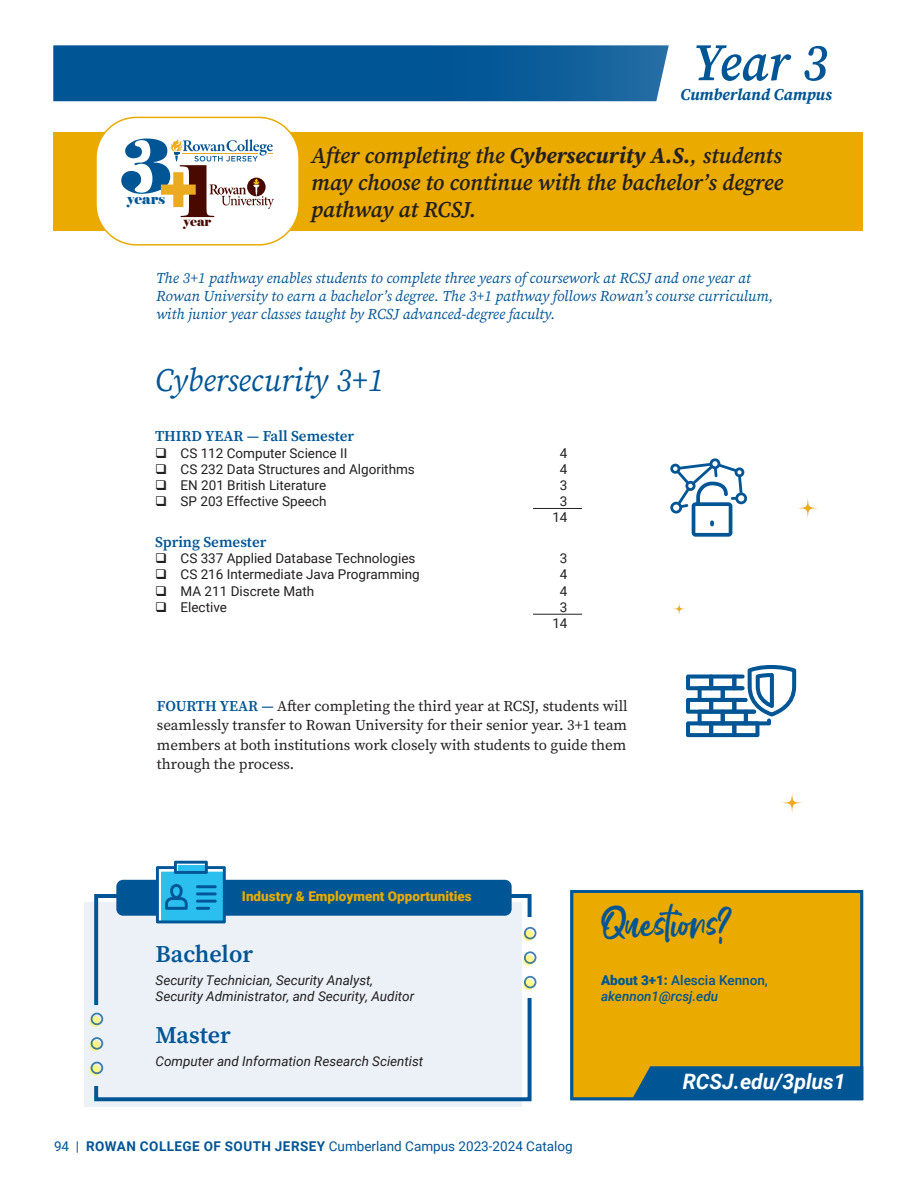
<style>
.page{position:relative;width:918px;height:1188px;background:#fff}
.page>*{position:absolute;margin:0;border:0;box-sizing:border-box;transform-origin:0 0}
.t1{font:73.5px "Elephant";color:#005595}
.t2{font:71.25px "Elephant";color:#480a00}
.t3{font:700 58.05px "AG Souvenir";color:#ebaa20}
.t4{font:46.5px "Suntowns";color:#005595}
._3_1_Program_Headline{font:italic 32.55px "Source Serif Pro";color:#005595;scale:.95 1}
.t5{font:600 24px "Source Serif Pro";color:#005595}
.L3-3_1_Continued_Title{font:italic 600 22.5px/27px "Source Serif Pro";letter-spacing:-.005em;color:#231f20;text-align:justify}
.t6{font:italic 700 21.3px "Roboto";color:#fff}
.t7{font:italic 700 16.5px "Source Serif Pro";color:#005595}
.t8{font:italic 15px/18px "Source Serif Pro";color:#005595}
.Total_Credits{font:15px/19.5px "Source Serif Pro";color:#231f20;text-align:justify}
._3a__Year_Semester_Subhead{font:600 15px "Source Serif Pro";color:#005595}
.t9{font:14.7px "Elephant";color:#005595}
._3b_Course_names{font:13.5px "Roboto";color:#231f20}
.t10{font:italic 13.5px/16.2px "Roboto";color:#231f20}
.t11{font:13.5px "Roboto";color:#005595}
.t12{font:italic 500 13.5px/16.2px "Roboto";color:#005595}
.t13{font:900 13.5px "Roboto";color:#eaaa00}
.total_credits_-_3_1{font:13.5px "Roboto";color:#231f20}
.t14{font:13.2px "Elephant";color:#480a00}
.s1{font-weight:700}
.s2{font-weight:600;color:#005595}
.s3{font-weight:900;font-style:normal}
.s4{font-style:normal}
</style>
<div class="page">
<svg style="left:781px;top:792px;width:22px;height:22px"></svg>
<svg style="left:797px;top:497px;width:22px;height:22px"></svg>
<svg style="left:672px;top:602px;width:14px;height:14px"></svg>
<div style="left:53px;top:132px;width:810px;height:99px;background:#eaaa00"></div>
<div style="left:96px;top:117px;width:203px;height:128px;background:#fff;border-radius:40px"></div>
<svg style="left:209px;top:178px;width:65px;height:31px"></svg>
<svg style="left:171px;top:139px;width:102px;height:23px"></svg>
<div style="left:95px;top:117px;width:205px;height:129px;border:2px solid #eaaa00;border-radius:40px"></div>
<svg style="left:696px;top:45px;width:131px;height:36px"></svg>
<svg style="left:53px;top:45px;width:616px;height:56px;background:#095b98"></svg>
<div style="left:85px;top:903px;width:437px;height:204px;background:#ecf1f7"></div>
<div style="left:94px;top:894px;width:438px;height:207px;border:4px solid #005595"></div>
<svg style="left:151px;top:879px;width:167px;height:1px"></svg>
<div style="left:523px;top:917px;width:16px;height:81px;background:#fff"></div>
<svg style="left:523px;top:930px;width:11px;height:11px"></svg>
<svg style="left:523px;top:955px;width:11px;height:11px"></svg>
<svg style="left:523px;top:979px;width:11px;height:11px"></svg>
<div style="left:524px;top:927px;width:12px;height:12px;border:2px solid #005595;border-radius:50%"></div>
<div style="left:524px;top:951px;width:12px;height:13px;border:2px solid #005595;border-radius:50%"></div>
<div style="left:524px;top:976px;width:12px;height:12px;border:2px solid #005595;border-radius:50%"></div>
<div style="left:86px;top:1005px;width:16px;height:80px;background:#ecf1f7"></div>
<svg style="left:90px;top:1016px;width:11px;height:11px"></svg>
<svg style="left:90px;top:1040px;width:11px;height:11px"></svg>
<svg style="left:90px;top:1065px;width:11px;height:11px"></svg>
<div style="left:91px;top:1013px;width:12px;height:12px;border:2px solid #005595;border-radius:50%"></div>
<div style="left:91px;top:1037px;width:12px;height:13px;border:2px solid #005595;border-radius:50%"></div>
<div style="left:91px;top:1062px;width:12px;height:12px;border:2px solid #005595;border-radius:50%"></div>
<div style="left:116px;top:880px;width:396px;height:36px;background:#005595;border-radius:7px"></div>
<svg style="left:156px;top:861px;width:70px;height:62px"></svg>
<div style="left:570px;top:890px;width:293px;height:210px;background:#eaaa00;border:3px solid #005595"></div>
<hr style="left:533px;top:508px;width:49px;height:1px;background:#231f20">
<hr style="left:533px;top:614px;width:49px;height:1px;background:#231f20">
<svg style="left:686px;top:665px;width:110px;height:72px"></svg>
<svg style="left:670px;top:458px;width:77px;height:79px"></svg>
<svg style="left:632px;top:1066px;width:232px;height:34px;background:#0b598e"></svg>
<h1 class="t1" style="left:120px;top:121px;width:54px">3</h1>
<p class="t9" style="left:127px;top:189px;width:40px">years</p>
<h2 class="t2" style="left:179px;top:147px;width:39px">1</h2>
<p class="t14" style="left:183px;top:213px;width:29px">year</p>
<h3 class="t3" style="left:159px;top:153px;width:40px">+</h3>
<p class="t7" style="left:680px;top:83px;width:153px">Cumberland Campus</p>
<p class="L3-3_1_Continued_Title" style="left:311px;top:142px;width:473px">After completing the <span class="s1">Cybersecurity A.S.</span>, students may choose to continue with the bachelor’s degree pathway at RCSJ.</p>
<p class="t8" style="left:156px;top:269px;width:619px">The 3+1 pathway enables students to complete three years of coursework at RCSJ and one year at<br>Rowan University to earn a bachelor’s degree. The 3+1 pathway follows Rowan’s course curriculum, with junior year classes taught by RCSJ advanced-degree faculty.</p>
<p class="_3_1_Program_Headline" style="left:155px;top:358px;width:242px">Cybersecurity 3+1</p>
<p class="_3a__Year_Semester_Subhead" style="left:155px;top:426px;width:201px">THIRD YEAR — Fall Semester</p>
<p class="_3b_Course_names" style="left:155px;top:443px;width:194px">❑ CS 112 Computer Science II</p>
<p class="_3b_Course_names" style="left:560px;top:443px;width:9px">4</p>
<p class="_3b_Course_names" style="left:155px;top:459px;width:261px">❑ CS 232 Data Structures and Algorithms</p>
<p class="_3b_Course_names" style="left:560px;top:459px;width:9px">4</p>
<p class="_3b_Course_names" style="left:155px;top:476px;width:173px">❑ EN 201 British Literature</p>
<p class="_3b_Course_names" style="left:560px;top:476px;width:9px">3</p>
<p class="_3b_Course_names" style="left:155px;top:492px;width:173px">❑ SP 203 Effective Speech</p>
<p class="_3b_Course_names" style="left:560px;top:492px;width:9px">3</p>
<p class="total_credits_-_3_1" style="left:552px;top:508px;width:17px">14</p>
<p class="_3a__Year_Semester_Subhead" style="left:155px;top:532px;width:113px">Spring Semester</p>
<p class="_3b_Course_names" style="left:155px;top:549px;width:262px">❑ CS 337 Applied Database Technologies</p>
<p class="_3b_Course_names" style="left:560px;top:549px;width:9px">3</p>
<p class="_3b_Course_names" style="left:155px;top:565px;width:266px">❑ CS 216 Intermediate Java Programming</p>
<p class="_3b_Course_names" style="left:560px;top:565px;width:9px">4</p>
<p class="_3b_Course_names" style="left:155px;top:581px;width:161px">❑ MA 211 Discrete Math</p>
<p class="_3b_Course_names" style="left:560px;top:581px;width:9px">4</p>
<p class="_3b_Course_names" style="left:155px;top:598px;width:73px">❑ Elective</p>
<p class="_3b_Course_names" style="left:560px;top:598px;width:9px">3</p>
<p class="total_credits_-_3_1" style="left:552px;top:614px;width:17px">14</p>
<p class="Total_Credits" style="left:157px;top:696px;width:472px"><span class="s2">FOURTH YEAR —</span> After completing the third year at RCSJ, students will seamlessly transfer to Rowan University for their senior year. 3+1 team members at both institutions work closely with students to guide them through the process.</p>
<p class="t13" style="left:242px;top:887px;width:231px">Industry &amp; Employment Opportunities</p>
<p class="t5" style="left:156px;top:937px;width:99px">Bachelor</p>
<p class="t10" style="left:156px;top:971px;width:260px">Security Technician, Security Analyst,<br>Security Administrator, and Security, Auditor</p>
<p class="t5" style="left:156px;top:1019px;width:77px">Master</p>
<p class="t10" style="left:156px;top:1053px;width:269px">Computer and Information Research Scientist</p>
<p class="t11" style="left:54px;top:1137px;width:520px">94 | <span class="s1">ROWAN COLLEGE OF SOUTH JERSEY</span> Cumberland Campus 2023-2024 Catalog</p>
<p class="t4" style="left:601px;top:900px;width:134px">Questions?</p>
<p class="t12" style="left:601px;top:972px;width:168px"><span class="s3">About 3+1:</span> <span class="s4">Alescia Kennon, </span>akennon1@rcsj.edu</p>
<p class="t12" style="left:601px;top:972px;width:119px">akennon1@rcsj.edu</p>
<h3 class="t6" style="left:683px;top:1067px;width:165px">RCSJ.edu/3plus1</h3>
</div>
